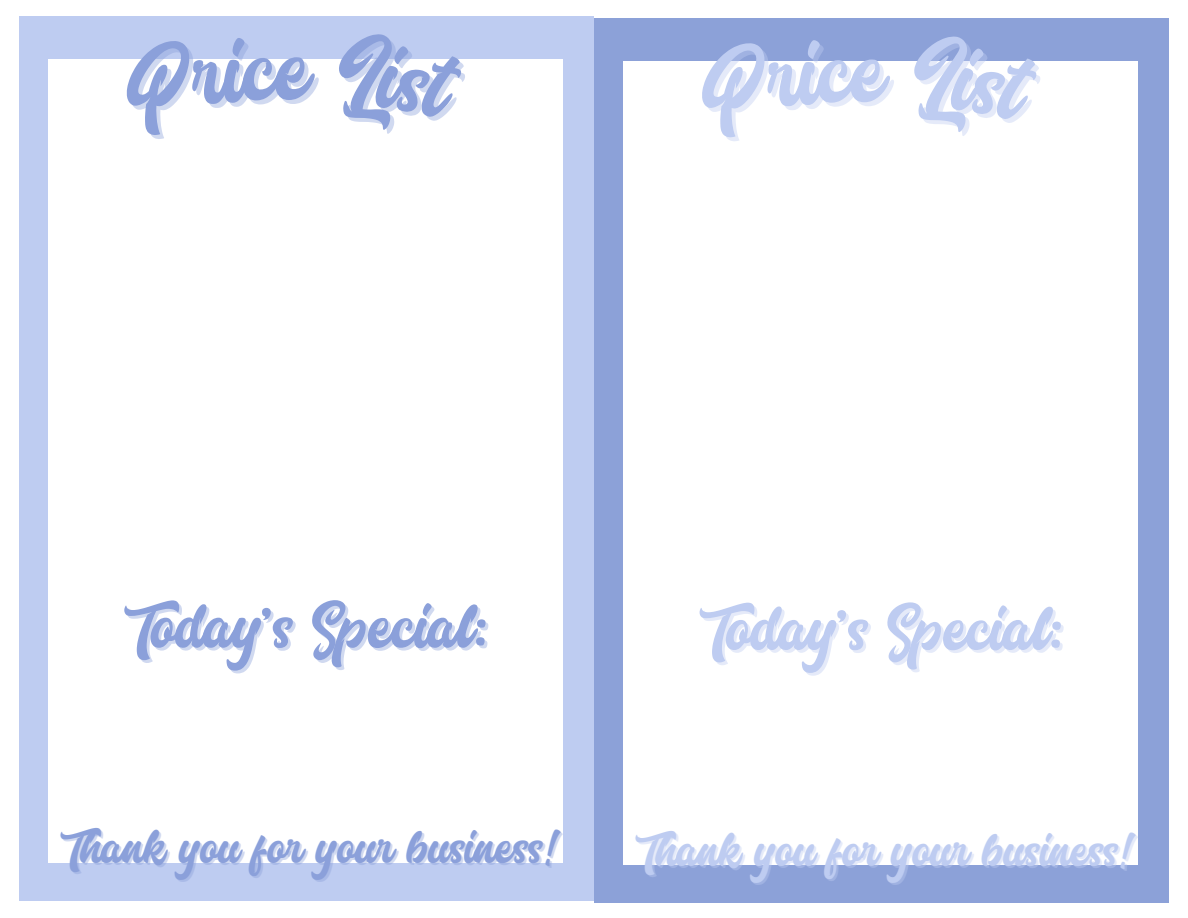
<style>
.page{position:relative;width:1188px;height:918px;background:#fff}
.page>*{position:absolute;margin:0;border:0;box-sizing:border-box;transform-origin:0 0}
.t1{font:63.75px "Marttabuck Special";color:#8ba0da}
.t2{font:63.75px "Marttabuck Special";color:#beccf1}
.t3{font:47.25px "Marttabuck Special";color:#8ba0da}
.t4{font:47.25px "Marttabuck Special";color:#beccf1}
</style>
<div class="page">
<div style="left:19px;top:16px;width:575px;height:884px;background:#beccf1"></div>
<div style="left:48px;top:59px;width:515px;height:803px;background:#fff"></div>
<div style="left:594px;top:18px;width:575px;height:885px;background:#8ca1d8"></div>
<div style="left:624px;top:61px;width:514px;height:803px;background:#fff"></div>
<p class="t1" style="left:125px;top:603px;width:365px">Today's Special:</p>
<p class="t3" style="left:61px;top:830px;width:504px">Thank you for your business!</p>
<p class="t2" style="left:700px;top:605px;width:365px">Today's Special:</p>
<p class="t4" style="left:636px;top:832px;width:504px">Thank you for your business!</p>
</div>
